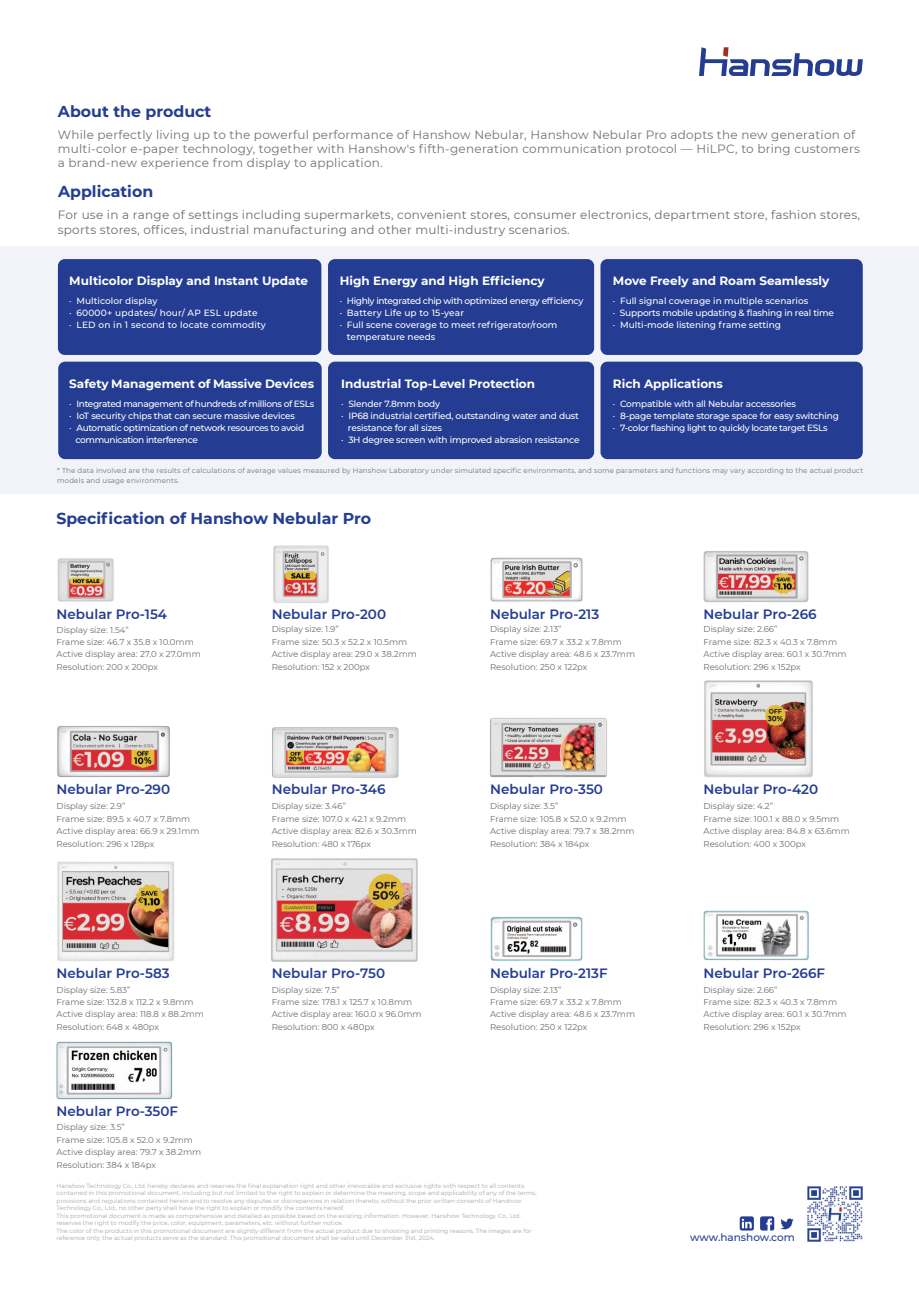
<style>
.page{position:relative;width:919px;height:1289px;background:#fff}
.page>*{position:absolute;margin:0;border:0;box-sizing:border-box;transform-origin:0 0}
.t1{font:700 15.75px "Montserrat";color:#243d92}
.t2{font:600 13.5px "Montserrat";color:#243d92}
.t3{font:12px/14.4px "Montserrat";letter-spacing:.02em;color:#727276}
.t4{font:12px/14.4px "Montserrat";letter-spacing:.02em;color:#6c6d70}
.t5{font:700 12px "Montserrat";color:#fff}
.t6{font:500 10.5px "Montserrat";color:#243d92}
.t7{font:500 9px/12px "Montserrat";letter-spacing:-.02em;color:#fff}
.t8{font:500 9px "Montserrat";letter-spacing:-.04em;color:#fff}
.t9{font:500 9px/12px "Montserrat";color:#fff}
.t10{font:500 9px/12px "Montserrat";letter-spacing:.02em;color:#fff}
.t11{font:8.55px/12.5px "Montserrat";color:#6c6d70}
.t12{font:7.05px/9.8px "Montserrat";letter-spacing:.02em;color:#727276}
.t13{font:6px/7.5px "Montserrat";color:#a5a7a9}
</style>
<div class="page">
<div style="left:0;top:246px;width:918px;height:247px;background:#f2f3f8"></div>
<div style="left:600px;top:259px;width:262px;height:96px;background:#243d92;border-radius:7px"></div>
<div style="left:58px;top:259px;width:263px;height:96px;background:#243d92;border-radius:7px"></div>
<div style="left:328px;top:259px;width:266px;height:96px;background:#243d92;border-radius:7px"></div>
<div style="left:600px;top:361px;width:262px;height:98px;background:#243d92;border-radius:7px"></div>
<div style="left:58px;top:361px;width:264px;height:98px;background:#243d92;border-radius:7px"></div>
<div style="left:328px;top:361px;width:266px;height:98px;background:#243d92;border-radius:7px"></div>
<img style="left:57px;top:558px;width:57px;height:44px">
<svg style="left:699px;top:47px;width:163px;height:29px"></svg>
<svg style="left:780px;top:1218px;width:13px;height:11px"></svg>
<svg style="left:760px;top:1216px;width:14px;height:15px"></svg>
<svg style="left:739px;top:1216px;width:14px;height:14px"></svg>
<img style="left:807px;top:1186px;width:56px;height:56px">
<img style="left:273px;top:545px;width:56px;height:58px">
<img style="left:490px;top:557px;width:93px;height:45px">
<img style="left:703px;top:910px;width:106px;height:51px">
<img style="left:490px;top:917px;width:93px;height:44px">
<img style="left:271px;top:858px;width:147px;height:104px">
<img style="left:57px;top:862px;width:117px;height:99px">
<img style="left:57px;top:726px;width:113px;height:52px">
<img style="left:272px;top:727px;width:127px;height:51px">
<img style="left:490px;top:718px;width:117px;height:60px">
<img style="left:704px;top:680px;width:109px;height:98px">
<img style="left:56px;top:1041px;width:117px;height:59px">
<img style="left:703px;top:551px;width:106px;height:52px">
<h1 class="t1" style="left:58px;top:100px;width:155px">About the product</h1>
<p class="t3" style="left:58px;top:127px;width:803px">While perfectly living up to the powerful performance of Hanshow Nebular, Hanshow Nebular Pro adopts the new generation of multi-color e-paper technology, together with Hanshow's fifth-generation communication protocol — HiLPC, to bring customers a brand-new experience from display to application.</p>
<h1 class="t1" style="left:58px;top:180px;width:97px">Application</h1>
<h3 class="t4" style="left:58px;top:207px;width:803px">For use in a range of settings including supermarkets, convenient stores, consumer electronics, department store, fashion stores, sports stores, offices, industrial manufacturing and other multi-industry scenarios.</h3>
<h3 class="t5" style="left:69px;top:272px;width:240px">Multicolor Display and Instant Update</h3>
<p class="t10" style="left:69px;top:295px;width:198px">· Multicolor display<br>· 60000+ updates/ hour/ AP ESL update<br>· LED on in 1 second to locate commodity</p>
<h3 class="t5" style="left:339px;top:272px;width:207px">High Energy and High Efficiency</h3>
<p class="t8" style="left:339px;top:295px;width:245px">· Highly integrated chip with optimized energy efficiency</p>
<p class="t10" style="left:339px;top:307px;width:126px">· Battery Life up to 15-year</p>
<p class="t9" style="left:339px;top:319px;width:219px">· Full scene coverage to meet refrigerator/room</p>
<p class="t9" style="left:347px;top:331px;width:90px">temperature needs</p>
<h3 class="t5" style="left:613px;top:272px;width:218px">Move Freely and Roam Seamlessly</h3>
<p class="t9" style="left:613px;top:295px;width:223px">· Full signal coverage in multiple scenarios<br>· Supports mobile updating &amp; flashing in real time · Multi-mode listening frame setting</p>
<h3 class="t5" style="left:69px;top:375px;width:246px">Safety Management of Massive Devices</h3>
<p class="t8" style="left:69px;top:398px;width:246px">· Integrated management of hundreds of millions of ESLs</p>
<p class="t7" style="left:69px;top:410px;width:227px">· IoT security chips that can secure massive devices</p>
<p class="t8" style="left:69px;top:422px;width:236px">· Automatic optimization of network resources to avoid</p>
<p class="t8" style="left:75px;top:434px;width:124px">communication interference</p>
<h3 class="t5" style="left:341px;top:375px;width:195px">Industrial Top-Level Protection</h3>
<p class="t7" style="left:341px;top:398px;width:101px">· Slender 7.8mm body</p>
<p class="t7" style="left:341px;top:410px;width:239px">· IP68 industrial certified, outstanding water and dust</p>
<p class="t7" style="left:348px;top:422px;width:96px">resistance for all sizes</p>
<p class="t7" style="left:341px;top:434px;width:240px">· 3H degree screen with improved abrasion resistance</p>
<h3 class="t5" style="left:613px;top:375px;width:111px">Rich Applications</h3>
<p class="t7" style="left:613px;top:398px;width:227px">· Compatible with all Nebular accessories<br>· 8-page template storage space for easy switching · 7-color flashing light to quickly locate target ESLs</p>
<p class="t12" style="left:57px;top:465px;width:807px">* The data involved are the results of calculations of average values measured by Hanshow Laboratory under simulated specific environments, and some parameters and functions may vary according to the actual product models and usage environments.</p>
<h1 class="t1" style="left:56px;top:507px;width:316px">Specification of Hanshow Nebular Pro</h1>
<h2 class="t2" style="left:57px;top:604px;width:112px">Nebular Pro-154</h2>
<h2 class="t2" style="left:272px;top:604px;width:116px">Nebular Pro-200</h2>
<h2 class="t2" style="left:490px;top:604px;width:111px">Nebular Pro-213</h2>
<h2 class="t2" style="left:703px;top:604px;width:114px">Nebular Pro-266</h2>
<p class="t11" style="left:57px;top:623px;width:146px">Display size: 1.54”<br>Frame size: 46.7 x 35.8 x 10.0mm<br>Active display area: 27.0 x 27.0mm<br>Resolution: 200 x 200px</p>
<p class="t11" style="left:272px;top:623px;width:146px">Display size: 1.9”<br>Frame size: 50.3 x 52.2 x 10.5mm<br>Active display area: 29.0 x 38.2mm<br>Resolution: 152 x 200px</p>
<p class="t11" style="left:490px;top:623px;width:146px">Display size: 2.13”<br>Frame size: 69.7 x 33.2 x 7.8mm<br>Active display area: 48.6 x 23.7mm<br>Resolution: 250 x 122px</p>
<p class="t11" style="left:703px;top:623px;width:145px">Display size: 2.66”<br>Frame size: 82.3 x 40.3 x 7.8mm<br>Active display area: 60.1 x 30.7mm<br>Resolution: 296 x 152px</p>
<h2 class="t2" style="left:57px;top:780px;width:115px">Nebular Pro-290</h2>
<h2 class="t2" style="left:272px;top:779px;width:115px">Nebular Pro-346</h2>
<h2 class="t2" style="left:490px;top:779px;width:114px">Nebular Pro-350</h2>
<h2 class="t2" style="left:703px;top:779px;width:116px">Nebular Pro-420</h2>
<p class="t11" style="left:57px;top:799px;width:144px">Display size: 2.9”<br>Frame size: 89.5 x 40.7 x 7.8mm<br>Active display area: 66.9 x 29.1mm<br>Resolution: 296 x 128px</p>
<p class="t11" style="left:272px;top:799px;width:146px">Display size: 3.46”<br>Frame size: 107.0 x 42.1 x 9.2mm<br>Active display area: 82.6 x 30.3mm<br>Resolution: 480 x 176px</p>
<p class="t11" style="left:490px;top:799px;width:146px">Display size: 3.5”<br>Frame size: 105.8 x 52.0 x 9.2mm<br>Active display area: 79.7 x 38.2mm<br>Resolution: 384 x 184px</p>
<p class="t11" style="left:703px;top:799px;width:148px">Display size: 4.2”<br>Frame size: 100.1 x 88.0 x 9.5mm<br>Active display area: 84.8 x 63.6mm<br>Resolution: 400 x 300px</p>
<h2 class="t2" style="left:57px;top:963px;width:114px">Nebular Pro-583</h2>
<h2 class="t2" style="left:272px;top:963px;width:115px">Nebular Pro-750</h2>
<h2 class="t2" style="left:490px;top:963px;width:119px">Nebular Pro-213F</h2>
<h2 class="t2" style="left:703px;top:963px;width:123px">Nebular Pro-266F</h2>
<p class="t11" style="left:57px;top:982px;width:149px">Display size: 5.83”<br>Frame size: 132.8 x 112.2 x 9.8mm<br>Active display area: 118.8 x 88.2mm<br>Resolution: 648 x 480px</p>
<p class="t11" style="left:272px;top:982px;width:151px">Display size: 7.5”<br>Frame size: 178.1 x 125.7 x 10.8mm<br>Active display area: 160.0 x 96.0mm<br>Resolution: 800 x 480px</p>
<h2 class="t2" style="left:57px;top:1101px;width:123px">Nebular Pro-350F</h2>
<p class="t11" style="left:57px;top:1120px;width:146px">Display size: 3.5”<br>Frame size: 105.8 x 52.0 x 9.2mm<br>Active display area: 79.7 x 38.2mm<br>Resolution: 384 x 184px</p>
<p class="t11" style="left:490px;top:982px;width:146px">Display size: 2.13”<br>Frame size: 69.7 x 33.2 x 7.8mm<br>Active display area: 48.6 x 23.7mm<br>Resolution: 250 x 122px</p>
<p class="t11" style="left:703px;top:982px;width:145px">Display size: 2.66”<br>Frame size: 82.3 x 40.3 x 7.8mm<br>Active display area: 60.1 x 30.7mm<br>Resolution: 296 x 152px</p>
<p class="t13" style="left:57px;top:1181px;width:481px">Hanshow Technology Co., Ltd. hereby declares and reserves the final explanation right and other irrevocable and exclusive rights with respect to all contents contained in this promotional document, including but not limited to the right to explain or determine the meaning, scope and applicability of any of the terms, provisions and regulations contained herein and to resolve any disputes or discrepancies in relation thereto; without the prior written consents of Hanshow Technology Co., Ltd., no other party shall have the right to explain or modify the contents hereof.<br>This promotional document is made as comprehensive and detailed as possible based on the existing information. However, Hanshow Technology Co., Ltd. reserves the right to modify the price, color, equipment, parameters, etc. without further notice.<br>The color of the products in this promotional document are slightly different from the actual product due to shooting and printing reasons. The images are for reference only; the actual products serve as the standard. This promotional document shall be valid until December 31st, 2024.</p>
<p class="t6" style="left:690px;top:1230px;width:106px">www.hanshow.com</p>
</div>
